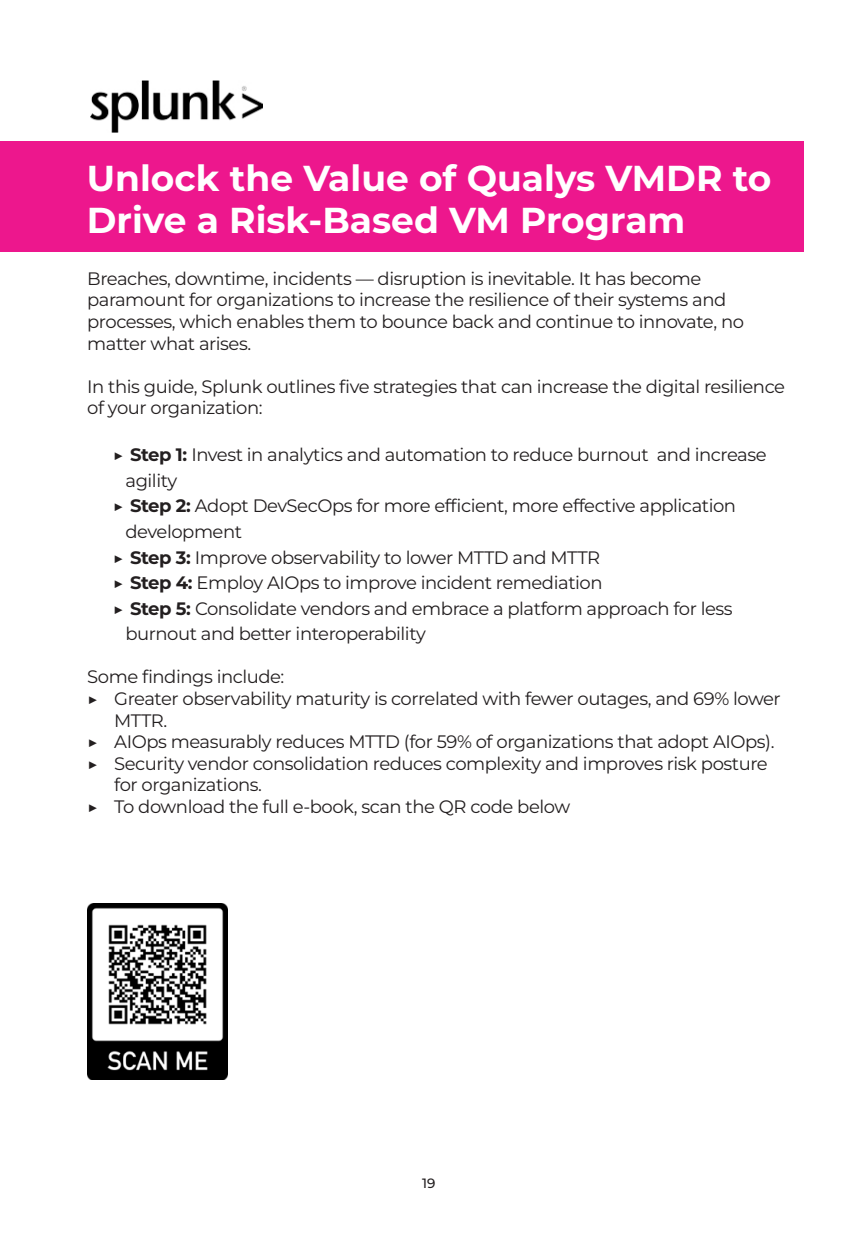
<style>
.page{position:relative;width:868px;height:1238px;background:#fff}
.page>*{position:absolute;margin:0;border:0;box-sizing:border-box;transform-origin:0 0}
.t1{font:700 36px/42px "Montserrat";color:#fff}
.t2{font:18px/21.6px "Montserrat";letter-spacing:-.025em;color:#231f20}
.t3{font:500 18px "Montserrat";color:#fff}
.t4{font:500 13.5px "Montserrat";color:#231f20}
.s1{font-weight:500}
.s2{font-weight:700}
</style>
<div class="page">
<img style="left:88px;top:903px;width:139px;height:176px">
<div style="left:0;top:141px;width:803px;height:110px;background:#ed178d"></div>
<img style="left:90px;top:80px;width:172px;height:52px">
<p class="t1" style="left:87px;top:155px;width:686px">Unlock the Value of Qualys VMDR to<br>Drive a Risk-Based VM Program</p>
<p class="t3" style="left:77px;top:200px;width:448px">Manny Rivelo, Chief Executive Officer, Forcepoint</p>
<p class="t2" style="left:87px;top:267px;width:658px">Breaches, downtime, incidents — disruption is inevitable. It has become paramount for organizations to increase the resilience of their systems and processes, which enables them to bounce back and continue to innovate, no matter what arises.</p>
<p class="t2" style="left:87px;top:375px;width:699px">In this guide, Splunk outlines five strategies that can increase the digital resilience of your organization:</p>
<p class="t2" style="left:125px;top:442px;width:642px;line-height:25.5px;text-indent:-13px"><span class="s1">▶</span> <span class="s2">Step 1:</span> Invest in analytics and automation to reduce burnout and increase agility</p>
<p class="t2" style="left:125px;top:493px;width:612px;line-height:25.5px;text-indent:-13px"><span class="s1">▶</span> <span class="s2">Step 2:</span> Adopt DevSecOps for more efficient, more effective application development</p>
<p class="t2" style="left:113px;top:546px;width:489px"><span class="s1">▶</span> <span class="s2">Step 3:</span> Improve observability to lower MTTD and MTTR</p>
<p class="t2" style="left:113px;top:571px;width:491px"><span class="s1">▶</span> <span class="s2">Step 4:</span> Employ AIOps to improve incident remediation</p>
<p class="t2" style="left:125px;top:595px;width:608px;line-height:25.5px;text-indent:-13px"><span class="s1">▶</span> <span class="s2">Step 5:</span> Consolidate vendors and embrace a platform approach for less burnout and better interoperability</p>
<p class="t2" style="left:87px;top:665px;width:199px">Some findings include:</p>
<p class="t2" style="left:114px;top:687px;width:668px;text-indent:-27px">▶ Greater observability maturity is correlated with fewer outages, and 69% lower<br>MTTR.</p>
<p class="t2" style="left:87px;top:730px;width:688px">▶ AIOps measurably reduces MTTD (for 59% of organizations that adopt AIOps).</p>
<p class="t2" style="left:114px;top:752px;width:655px;text-indent:-27px">▶ Security vendor consolidation reduces complexity and improves risk posture for organizations.</p>
<p class="t2" style="left:87px;top:795px;width:484px">▶ To download the full e-book, scan the QR code below</p>
<p class="t4" style="left:422px;top:1174px;width:15px">19</p>
</div>
